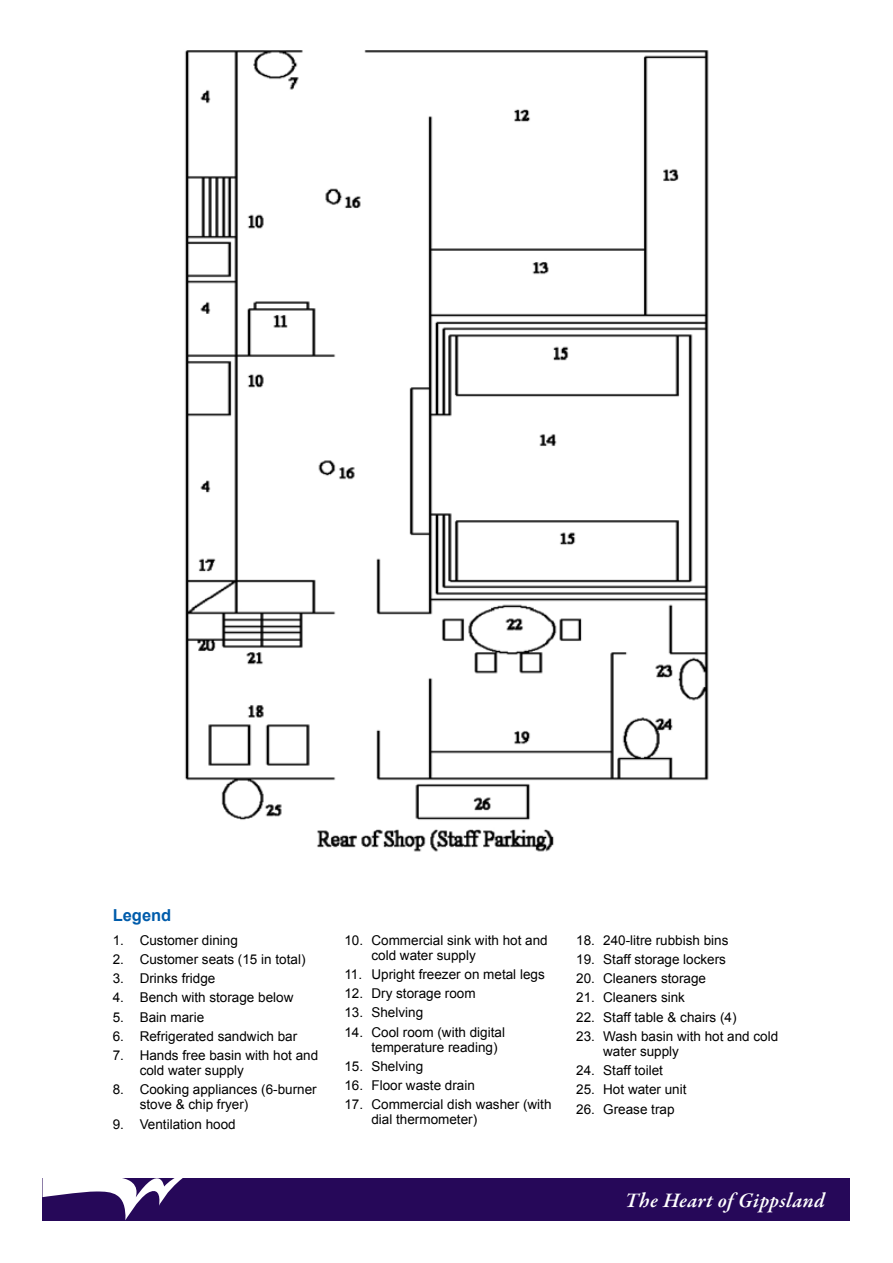
<style>
.page{position:relative;width:893px;height:1263px;background:#fff}
.page>*{position:absolute;margin:0;border:0;box-sizing:border-box;transform-origin:0 0}
.t1{font:italic 600 21px "Garamond Premr Pro";letter-spacing:.015em;color:#fff}
.t2{font:700 16.5px "Arial";color:#005cab}
.t3{font:13.5px/15px "Arial";color:#000}
</style>
<div class="page">
<div style="left:43px;top:1178px;width:807px;height:42px;background:#260859"></div>
<svg style="left:43px;top:1178px;width:140px;height:42px"></svg>
<img style="left:184px;top:50px;width:525px;height:802px">
<p class="t2" style="left:113px;top:904px;width:60px">Legend</p>
<p class="t3" style="left:113px;top:932px;width:127px">1. Customer dining</p>
<p class="t3" style="left:113px;top:952px;width:194px">2. Customer seats (15 in total)</p>
<p class="t3" style="left:113px;top:971px;width:104px">3. Drinks fridge</p>
<p class="t3" style="left:113px;top:990px;width:182px">4. Bench with storage below</p>
<p class="t3" style="left:113px;top:1009px;width:93px">5. Bain marie</p>
<p class="t3" style="left:113px;top:1029px;width:186px">6. Refrigerated sandwich bar</p>
<p class="t3" style="left:140px;top:1048px;width:180px;text-indent:-27px">7. Hands free basin with hot and cold water supply</p>
<p class="t3" style="left:140px;top:1082px;width:179px;text-indent:-27px">8. Cooking appliances (6-burner stove &amp; chip fryer)</p>
<p class="t3" style="left:113px;top:1116px;width:125px">9. Ventilation hood</p>
<p class="t3" style="left:371px;top:932px;width:178px;text-indent:-27px">10. Commercial sink with hot and cold water supply</p>
<p class="t3" style="left:344px;top:967px;width:202px">11. Upright freezer on metal legs</p>
<p class="t3" style="left:344px;top:986px;width:133px">12. Dry storage room</p>
<p class="t3" style="left:344px;top:1005px;width:80px">13. Shelving</p>
<p class="t3" style="left:371px;top:1024px;width:135px;text-indent:-27px">14. Cool room (with digital temperature reading)</p>
<p class="t3" style="left:344px;top:1059px;width:80px">15. Shelving</p>
<p class="t3" style="left:344px;top:1078px;width:132px">16. Floor waste drain</p>
<p class="t3" style="left:371px;top:1097px;width:182px;text-indent:-27px">17. Commercial dish washer (with dial thermometer)</p>
<p class="t3" style="left:576px;top:932px;width:154px">18. 240-litre rubbish bins</p>
<p class="t3" style="left:576px;top:952px;width:151px">19. Staff storage lockers</p>
<p class="t3" style="left:576px;top:971px;width:131px">20. Cleaners storage</p>
<p class="t3" style="left:576px;top:990px;width:110px">21. Cleaners sink</p>
<p class="t3" style="left:576px;top:1009px;width:162px">22. Staff table &amp; chairs (4)</p>
<p class="t3" style="left:603px;top:1029px;width:177px;text-indent:-27px">23. Wash basin with hot and cold water supply</p>
<p class="t3" style="left:576px;top:1063px;width:88px">24. Staff toilet</p>
<p class="t3" style="left:576px;top:1082px;width:112px">25. Hot water unit</p>
<p class="t3" style="left:576px;top:1101px;width:100px">26. Grease trap</p>
<h1 class="t1" style="left:625px;top:1187px;width:201px">The Heart of Gippsland</h1>
</div>
